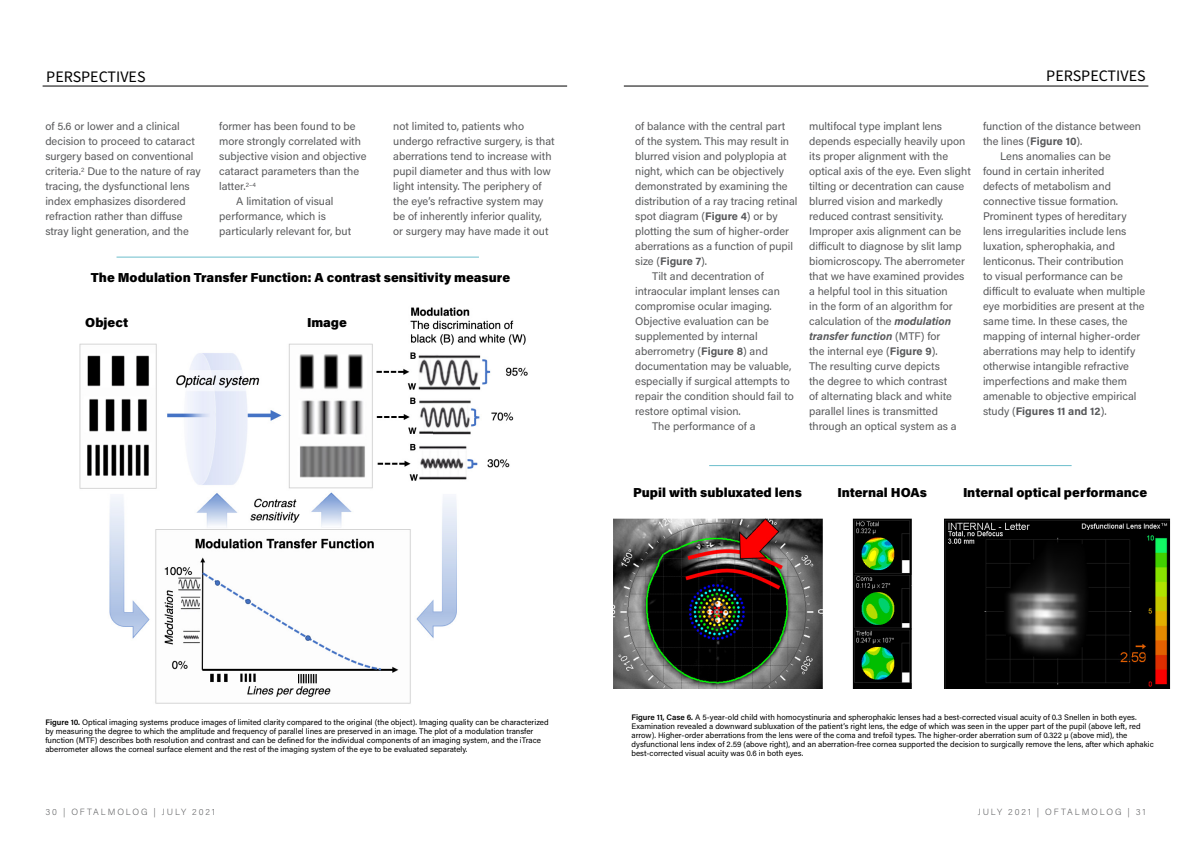
<style>
.page{position:relative;width:1191px;height:842px;background:#fff}
.page>*{position:absolute;margin:0;border:0;box-sizing:border-box;transform-origin:0 0}
.t1{font:16px "Source Sans Pro";color:#000}
.t2{font:900 13px "Acumin Pro";color:#000}
.t3{font:11px/15px "Acumin Pro";color:#58595b}
.t4{font:700 11px "Acumin Pro";color:#58595b}
.t5{font:200 9px "Acumin Pro";letter-spacing:.21em;color:#58595b}
.t6{font:8px/9px "Acumin Pro";color:#000}
.s1{font-weight:700}
.s2{font-weight:700;font-style:italic}
.s3{font-weight:400}
.s4{font-weight:600}
</style>
<div class="page">
<hr style="left:43px;top:86px;width:524px;height:1px;background:#000">
<hr style="left:624px;top:86px;width:524px;height:1px;background:#000">
<hr style="left:116px;top:257px;width:363px;height:1px;background:#6cbecc">
<img style="left:79px;top:307px;width:449px;height:397px">
<hr style="left:709px;top:465px;width:362px;height:1px;background:#6cbecc">
<img style="left:613px;top:518px;width:558px;height:170px">
<h1 class="t1" style="left:46px;top:66px;width:101px">PERSPECTIVES</h1>
<h1 class="t1" style="left:1046px;top:65px;width:101px">PERSPECTIVES</h1>
<p class="t3" style="left:45px;top:118px;width:157px">of 5.6 or lower and a clinical decision to proceed to cataract surgery based on conventional criteria.<sup>2</sup> Due to the nature of ray tracing, the dysfunctional lens index emphasizes disordered refraction rather than diffuse stray light generation, and the</p>
<p class="t3" style="left:219px;top:118px;width:138px">former has been found to be</p>
<p class="t3" style="left:393px;top:118px;width:163px">not limited to, patients who undergo refractive surgery, is that aberrations tend to increase with pupil diameter and thus with low light intensity. The periphery of the eye’s refractive system may be of inherently inferior quality,<br>or surgery may have made it out</p>
<p class="t2" style="left:91px;top:268px;width:421px">The Modulation Transfer Function: A contrast sensitivity measure</p>
<p class="t2" style="left:85px;top:313px;width:45px">Object</p>
<p class="t2" style="left:307px;top:313px;width:41px">Image</p>
<p class="t3" style="left:219px;top:133px;width:143px">more strongly correlated with</p>
<p class="t3" style="left:219px;top:148px;width:149px">subjective vision and objective</p>
<p class="t3" style="left:219px;top:163px;width:141px">cataract parameters than the</p>
<p class="t3" style="left:219px;top:178px;width:38px">latter.<sup>2–4</sup></p>
<p class="t3" style="left:236px;top:193px;width:99px">A limitation of visual</p>
<p class="t3" style="left:219px;top:208px;width:108px">performance, which is</p>
<p class="t3" style="left:219px;top:223px;width:134px">particularly relevant for, but</p>
<p class="t3" style="left:635px;top:118px;width:152px">of balance with the central part</p>
<p class="t3" style="left:635px;top:133px;width:155px">of the system. This may result in</p>
<p class="t3" style="left:635px;top:148px;width:153px">blurred vision and polyplopia at</p>
<p class="t3" style="left:635px;top:163px;width:150px">night, which can be objectively</p>
<p class="t3" style="left:635px;top:178px;width:154px">demonstrated by examining the</p>
<p class="t3" style="left:635px;top:193px;width:164px">distribution of a ray tracing retinal</p>
<p class="t3" style="left:635px;top:208px;width:144px">spot diagram (<span class="s1">Figure 4</span>) or by</p>
<p class="t3" style="left:635px;top:223px;width:155px">plotting the sum of higher-order</p>
<p class="t3" style="left:635px;top:238px;width:159px">aberrations as a function of pupil</p>
<p class="t3" style="left:635px;top:253px;width:73px">size (<span class="s1">Figure 7</span>).</p>
<p class="t3" style="left:652px;top:268px;width:113px">Tilt and decentration of</p>
<p class="t3" style="left:635px;top:283px;width:146px">intraocular implant lenses can</p>
<p class="t3" style="left:635px;top:298px;width:138px">compromise ocular imaging.</p>
<p class="t3" style="left:635px;top:313px;width:135px">Objective evaluation can be</p>
<p class="t3" style="left:635px;top:328px;width:124px">supplemented by internal</p>
<p class="t3" style="left:635px;top:343px;width:134px">aberrometry (<span class="s1">Figure 8</span>) and</p>
<p class="t3" style="left:635px;top:358px;width:158px">documentation may be valuable,</p>
<p class="t3" style="left:635px;top:373px;width:156px">especially if surgical attempts to</p>
<p class="t3" style="left:635px;top:388px;width:160px">repair the condition should fail to</p>
<p class="t3" style="left:635px;top:403px;width:107px">restore optimal vision.</p>
<p class="t3" style="left:652px;top:418px;width:105px">The performance of a</p>
<p class="t3" style="left:809px;top:118px;width:163px">multifocal type implant lens depends especially heavily upon its proper alignment with the optical axis of the eye. Even slight tilting or decentration can cause blurred vision and markedly reduced contrast sensitivity.<br>Improper axis alignment can be difficult to diagnose by slit lamp biomicroscopy. The aberrometer that we have examined provides a helpful tool in this situation<br>in the form of an algorithm for calculation of the <span class="s2">modulation transfer function</span> (MTF) for<br>the internal eye (<span class="s1">Figure 9</span>).<br>The resulting curve depicts<br>the degree to which contrast<br>of alternating black and white parallel lines is transmitted through an optical system as a</p>
<p class="t3" style="left:983px;top:118px;width:160px">function of the distance between</p>
<p class="t3" style="left:983px;top:133px;width:101px">the lines (<span class="s1">Figure 10</span>).</p>
<p class="t3" style="left:1000px;top:148px;width:112px">Lens anomalies can be</p>
<p class="t3" style="left:983px;top:163px;width:123px">found in certain inherited</p>
<p class="t3" style="left:983px;top:178px;width:129px">defects of metabolism and</p>
<p class="t3" style="left:983px;top:194px;width:136px">connective tissue formation.</p>
<p class="t3" style="left:983px;top:209px;width:145px">Prominent types of hereditary</p>
<p class="t3" style="left:983px;top:224px;width:145px">lens irregularities include lens</p>
<p class="t3" style="left:983px;top:239px;width:133px">luxation, spherophakia, and</p>
<p class="t3" style="left:983px;top:254px;width:142px">lenticonus. Their contribution</p>
<p class="t3" style="left:983px;top:269px;width:141px">to visual performance can be</p>
<p class="t3" style="left:983px;top:284px;width:164px">difficult to evaluate when multiple</p>
<p class="t3" style="left:983px;top:299px;width:163px">eye morbidities are present at the</p>
<p class="t3" style="left:983px;top:314px;width:146px">same time. In these cases, the</p>
<p class="t3" style="left:983px;top:329px;width:159px">mapping of internal higher-order</p>
<p class="t3" style="left:983px;top:344px;width:154px">aberrations may help to identify</p>
<p class="t3" style="left:983px;top:359px;width:147px">otherwise intangible refractive</p>
<p class="t3" style="left:983px;top:374px;width:145px">imperfections and make them</p>
<p class="t3" style="left:983px;top:389px;width:155px">amenable to objective empirical</p>
<p class="t4" style="left:983px;top:404px;width:125px"><span class="s3">study (</span>Figures 11 and 12<span class="s3">).</span></p>
<p class="t2" style="left:633px;top:483px;width:170px">Pupil with subluxated lens</p>
<p class="t2" style="left:837px;top:483px;width:91px">Internal HOAs</p>
<p class="t2" style="left:963px;top:483px;width:186px">Internal optical performance</p>
<p class="t6" style="left:45px;top:717px;width:505px"><span class="s4">Figure 10.</span> Optical imaging systems produce images of limited clarity compared to the original (the object). Imaging quality can be characterized by measuring the degree to which the amplitude and frequency of parallel lines are preserved in an image. The plot of a modulation transfer function (MTF) describes both resolution and contrast and can be defined for the individual components of an imaging system, and the iTrace aberrometer allows the corneal surface element and the rest of the imaging system of the eye to be evaluated separately.</p>
<p class="t6" style="left:631px;top:713px;width:524px"><span class="s4">Figure 11, Case 6.</span> A 5-year-old child with homocystinuria and spherophakic lenses had a best-corrected visual acuity of 0.3 Snellen in both eyes.<br>Examination revealed a downward subluxation of the patient’s right lens, the edge of which was seen in the upper part of the pupil (above left, red arrow). Higher-order aberrations from the lens were of the coma and trefoil types. The higher-order aberration sum of 0.322 µ (above mid), the dysfunctional lens index of 2.59 (above right), and an aberration-free cornea supported the decision to surgically remove the lens, after which aphakic best-corrected visual acuity was 0.6 in both eyes.</p>
<p class="t5" style="left:45px;top:805px;width:171px">30 | OFTALMOLOG | JULY 2021</p>
<p class="t5" style="left:977px;top:805px;width:169px">JULY 2021 | OFTALMOLOG | 31</p>
</div>
